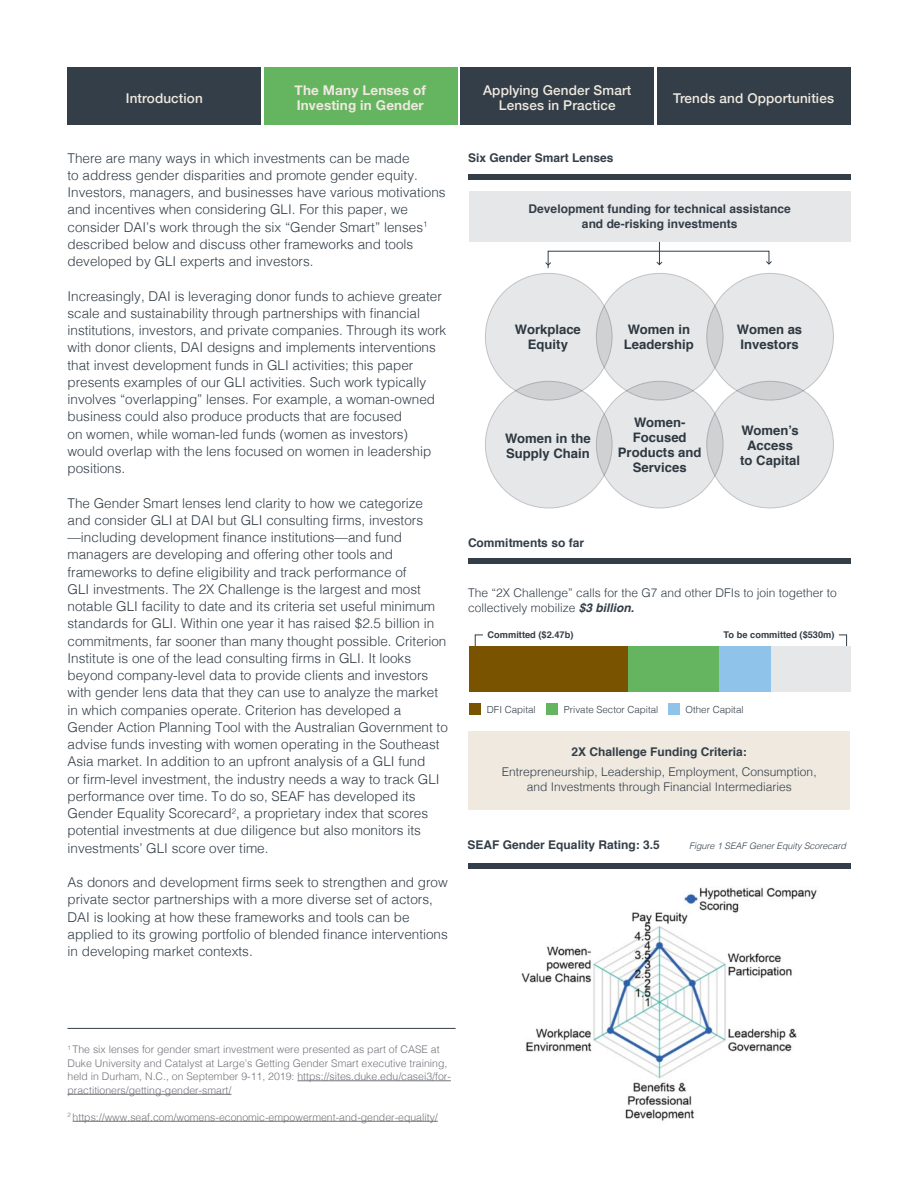
<style>
.page{position:relative;width:918px;height:1188px;background:#fff}
.page>*{position:absolute;margin:0;border:0;box-sizing:border-box;transform-origin:0 0}
.t1{font:300 13.5px/17.2px "Helvetica";color:#333e48}
.t2{font:500 13.5px/15px "Helvetica Neue";letter-spacing:.01em;color:#efe9e0;text-align:center}
.t3{font:700 13.5px/15px "Helvetica Neue";letter-spacing:.01em;color:#efe9e0}
.t4{font:700 13.05px/15px "Helvetica";color:#333e48;text-align:center}
.t5{font:300 12px/15px "Helvetica";color:#333e48}
.t6{font:700 12px/15px "Helvetica";color:#333e48;text-align:center}
.t7{font:300 10.5px/13.5px "Helvetica";color:#72747b}
.t8{font:300 9.75px "Helvetica";color:#333e48}
.t9{font:700 9.3px "Helvetica";color:#333e48}
.t10{font:italic 300 9px "Helvetica";color:#333e48}
.s1{font-weight:700;font-style:italic}
</style>
<div class="page">
<div style="left:468px;top:731px;width:382px;height:79px;background:#efe9e0"></div>
<img style="left:521px;top:887px;width:296px;height:234px">
<div style="left:485px;top:273px;width:127px;height:127px;background:#e6e7e8;border-radius:50%"></div>
<div style="left:485px;top:381px;width:127px;height:127px;background:#e6e7e8;border-radius:50%"></div>
<div style="left:596px;top:273px;width:127px;height:127px;background:#e6e7e8;border-radius:50%"></div>
<svg style="left:596px;top:381px;width:127px;height:127px;background:#e1e2e4"></svg>
<div style="left:707px;top:273px;width:126px;height:127px;background:#e6e7e8;border-radius:50%"></div>
<div style="left:707px;top:381px;width:126px;height:127px;background:#e6e7e8;border-radius:50%"></div>
<svg style="left:545px;top:242px;width:227px;height:27px"></svg>
<div style="left:468px;top:174px;width:382px;height:6px;background:#333e48"></div>
<svg style="left:475px;top:635px;width:8px;height:11px"></svg>
<svg style="left:839px;top:635px;width:8px;height:11px"></svg>
<div style="left:751px;top:646px;width:99px;height:45px;background:#e6e7e8"></div>
<div style="left:673px;top:646px;width:98px;height:45px;background:#90c3ea"></div>
<div style="left:483px;top:646px;width:235px;height:45px;background:#65b460"></div>
<div style="left:470px;top:646px;width:158px;height:45px;background:#795300"></div>
<div style="left:470px;top:703px;width:11px;height:12px;background:#795300"></div>
<div style="left:547px;top:703px;width:11px;height:12px;background:#65b460"></div>
<div style="left:668px;top:703px;width:12px;height:12px;background:#90c3ea"></div>
<div style="left:468px;top:559px;width:382px;height:5px;background:#333e48"></div>
<div style="left:468px;top:863px;width:382px;height:5px;background:#333e48"></div>
<div style="left:68px;top:68px;width:193px;height:57px;background:#333e48"></div>
<div style="left:264px;top:68px;width:194px;height:57px;background:#65b460"></div>
<div style="left:460px;top:68px;width:194px;height:57px;background:#333e48"></div>
<hr style="left:297px;top:1081px;width:154px;height:1px;background:#72747b">
<hr style="left:68px;top:1094px;width:163px;height:1px;background:#72747b">
<hr style="left:73px;top:1121px;width:365px;height:1px;background:#72747b">
<hr style="left:68px;top:1028px;width:388px;height:1px;background:#333e48">
<div style="left:657px;top:68px;width:193px;height:57px;background:#333e48"></div>
<div style="left:469px;top:191px;width:381px;height:51px;background:#e6e7e8"></div>
<p class="t2" style="left:126px;top:89px;width:79px">Introduction</p>
<p class="t3" style="left:295px;top:83px;width:133px">The Many Lenses of<br>Investing in Gender</p>
<p class="t2" style="left:483px;top:82px;width:150px">Applying Gender Smart<br>Lenses in Practice</p>
<p class="t2" style="left:673px;top:89px;width:162px">Trends and Opportunities</p>
<p class="t1" style="left:67px;top:148px;width:380px">There are many ways in which investments can be made<br>to address gender disparities and promote gender equity.<br>Investors, managers, and businesses have various motivations and incentives when considering GLI. For this paper, we consider DAI’s work through the six “Gender Smart” lenses<sup>1 </sup>described below and discuss other frameworks and tools developed by GLI experts and investors.</p>
<p class="t1" style="left:67px;top:286px;width:380px">Increasingly, DAI is leveraging donor funds to achieve greater scale and sustainability through partnerships with financial institutions, investors, and private companies. Through its work with donor clients, DAI designs and implements interventions that invest development funds in GLI activities; this paper presents examples of our GLI activities. Such work typically involves “overlapping” lenses. For example, a woman-owned business could also produce products that are focused<br>on women, while woman-led funds (women as investors) would overlap with the lens focused on women in leadership positions.</p>
<p class="t1" style="left:67px;top:493px;width:382px">The Gender Smart lenses lend clarity to how we categorize and consider GLI at DAI but GLI consulting firms, investors —including development finance institutions—and fund managers are developing and offering other tools and frameworks to define eligibility and track performance of<br>GLI investments. The 2X Challenge is the largest and most notable GLI facility to date and its criteria set useful minimum standards for GLI. Within one year it has raised $2.5 billion in commitments, far sooner than many thought possible. Criterion Institute is one of the lead consulting firms in GLI. It looks beyond company-level data to provide clients and investors with gender lens data that they can use to analyze the market in which companies operate. Criterion has developed a Gender Action Planning Tool with the Australian Government to advise funds investing with women operating in the Southeast Asia market. In addition to an upfront analysis of a GLI fund<br>or firm-level investment, the industry needs a way to track GLI performance over time. To do so, SEAF has developed its Gender Equality Scorecard<sup>2</sup>, a proprietary index that scores potential investments at due diligence but also monitors its investments’ GLI score over time.</p>
<p class="t1" style="left:68px;top:873px;width:382px">As donors and development firms seek to strengthen and grow private sector partnerships with a more diverse set of actors, DAI is looking at how these frameworks and tools can be applied to its growing portfolio of blended finance interventions in developing market contexts.</p>
<p class="t6" style="left:468px;top:151px;width:147px">Six Gender Smart Lenses</p>
<p class="t6" style="left:529px;top:202px;width:264px">Development funding for technical assistance and de-risking investments</p>
<p class="t4" style="left:515px;top:322px;width:68px">Workplace<br>Equity</p>
<p class="t4" style="left:505px;top:431px;width:87px;text-align:left">Women in the<br>Supply Chain</p>
<p class="t6" style="left:468px;top:535px;width:118px">Commitments so far</p>
<p class="t4" style="left:624px;top:322px;width:71px;text-align:left">Women in<br>Leadership</p>
<p class="t4" style="left:618px;top:415px;width:85px">Women-<br>Focused<br>Products and<br>Services</p>
<p class="t4" style="left:737px;top:322px;width:67px;text-align:left">Women as<br>Investors</p>
<p class="t4" style="left:740px;top:423px;width:61px">Women’s<br>Access to Capital</p>
<p class="t5" style="left:468px;top:584px;width:370px">The “2X Challenge” calls for the G7 and other DFIs to join together to collectively mobilize <span class="s1">$3 billion.</span></p>
<p class="t9" style="left:488px;top:627px;width:87px">Committed ($2.47b)</p>
<p class="t9" style="left:724px;top:627px;width:112px">To be committed ($530m)</p>
<p class="t8" style="left:487px;top:701px;width:50px">DFI Capital</p>
<p class="t8" style="left:564px;top:701px;width:96px">Private Sector Capital</p>
<p class="t8" style="left:686px;top:701px;width:60px">Other Capital</p>
<p class="t6" style="left:572px;top:745px;width:177px">2X Challenge Funding Criteria:</p>
<p class="t5" style="left:502px;top:763px;width:316px;text-align:center">Entrepreneurship, Leadership, Employment, Consumption, and Investments through Financial Intermediaries</p>
<p class="t6" style="left:468px;top:838px;width:194px">SEAF Gender Equality Rating: 3.5</p>
<p class="t10" style="left:689px;top:838px;width:159px">Figure 1 SEAF Gener Equity Scorecard</p>
<p class="t7" style="left:68px;top:1042px;width:385px"><sup>1</sup> The six lenses for gender smart investment were presented as part of CASE at Duke University and Catalyst at Large’s Getting Gender Smart executive training, held in Durham, N.C., on September 9-11, 2019: https://sites.duke.edu/casei3/for&shy;practitioners/getting-gender-smart/</p>
<p class="t7" style="left:68px;top:1109px;width:372px"><sup>2</sup> https://www.seaf.com/womens-economic-empowerment-and-gender-equality/</p>
</div>
